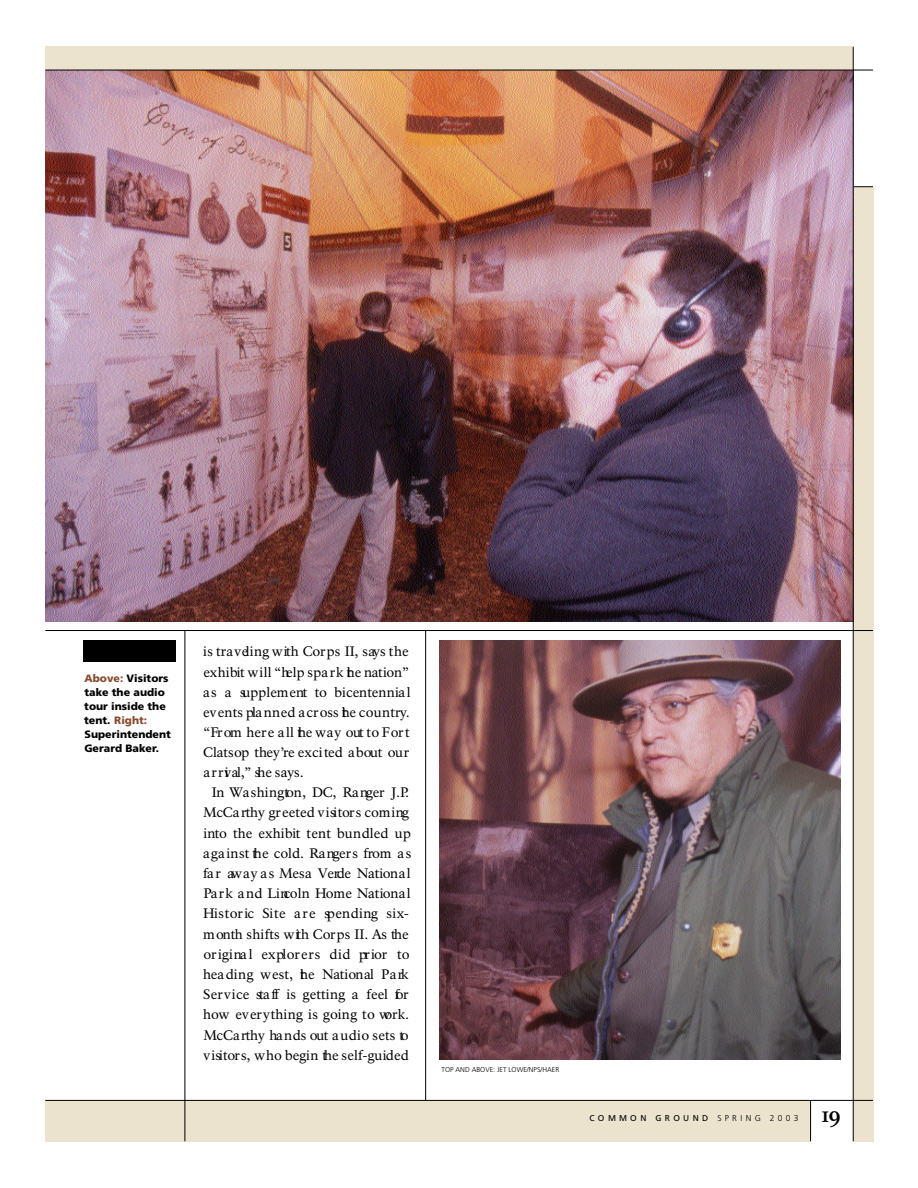
<style>
.page{position:relative;width:918px;height:1188px;background:#fff}
.page>*{position:absolute;margin:0;border:0;box-sizing:border-box;transform-origin:0 0}
.t1{font:700 21.9px "NPS Rawlinson";color:#000}
.t2{font:13.5px/20.1px "NPS Rawlinson";color:#000}
.t3{font:900 10.65px/14.1px "Frutiger";color:#000}
.t4{font:8.4px "Frutiger";letter-spacing:.375em;color:#000}
.t5{font:300 7.05px "Frutiger";color:#000}
.s1{color:#874b2d}
.s2{font-weight:300}
</style>
<div class="page">
<div style="left:853px;top:187px;width:20px;height:954px;background:#ece3cf"></div>
<hr style="left:45px;top:186px;width:828px;height:1px;background:#000">
<img style="left:45px;top:71px;width:808px;height:551px">
<div style="left:45px;top:47px;width:808px;height:23px;background:#ece3cf"></div>
<div style="left:45px;top:1100px;width:765px;height:41px;background:#ece3cf"></div>
<hr style="left:185px;top:631px;width:1px;height:510px;background:#000">
<hr style="left:853px;top:47px;width:1px;height:1094px;background:#000">
<hr style="left:45px;top:1100px;width:828px;height:1px;background:#000">
<hr style="left:810px;top:1100px;width:1px;height:41px;background:#000">
<div style="left:83px;top:641px;width:92px;height:21px;background:#000"></div>
<hr style="left:425px;top:631px;width:1px;height:469px;background:#000">
<hr style="left:45px;top:630px;width:828px;height:1px;background:#000">
<img style="left:440px;top:641px;width:401px;height:418px">
<hr style="left:45px;top:70px;width:828px;height:1px;background:#000">
<p class="t3" style="left:84px;top:672px;width:88px"><span class="s1">Above:</span> Visitors take the audio tour inside the tent. <span class="s1">Right:<br></span>Superintendent<br>Gerard Baker.</p>
<p class="t2" style="left:203px;top:643px;width:209px">is traveling with Corps II, says the exhibit will “help spark the nation” as a su p pl e me nt to bic e nte n n ial events planned across the country. “From here all the way out to Fort<br>Clatsop they’re excited about our arrival,” she says.</p>
<p class="t2" style="left:203px;top:784px;width:210px;text-align:center">In Washington, DC, Ranger J.P.<br>McCarthy greeted visitors coming into the exhibit tent bundled up against the cold. Rangers from as far away as Mesa Verde National<br>Park and Lincoln Home National<br>H i stor ic Site are sp e nd i ng si x&shy;month shifts with Corps II. As the or ig i nal expl orers did pr ior to heading west, the National Park<br>Service staff is getting a feel for how everything is going to work.<br>McCarthy hands out audio sets to visitors, who begin the self-guided</p>
<p class="t5" style="left:442px;top:1067px;width:119px">TOP AND ABOVE: JET LOWE/NPS/HAER</p>
<p class="t4" style="left:590px;top:1115px;width:210px">COMMON GROUND <span class="s2">SPRING 2003</span></p>
<h1 class="t1" style="left:822px;top:1106px;width:21px">19</h1>
</div>
